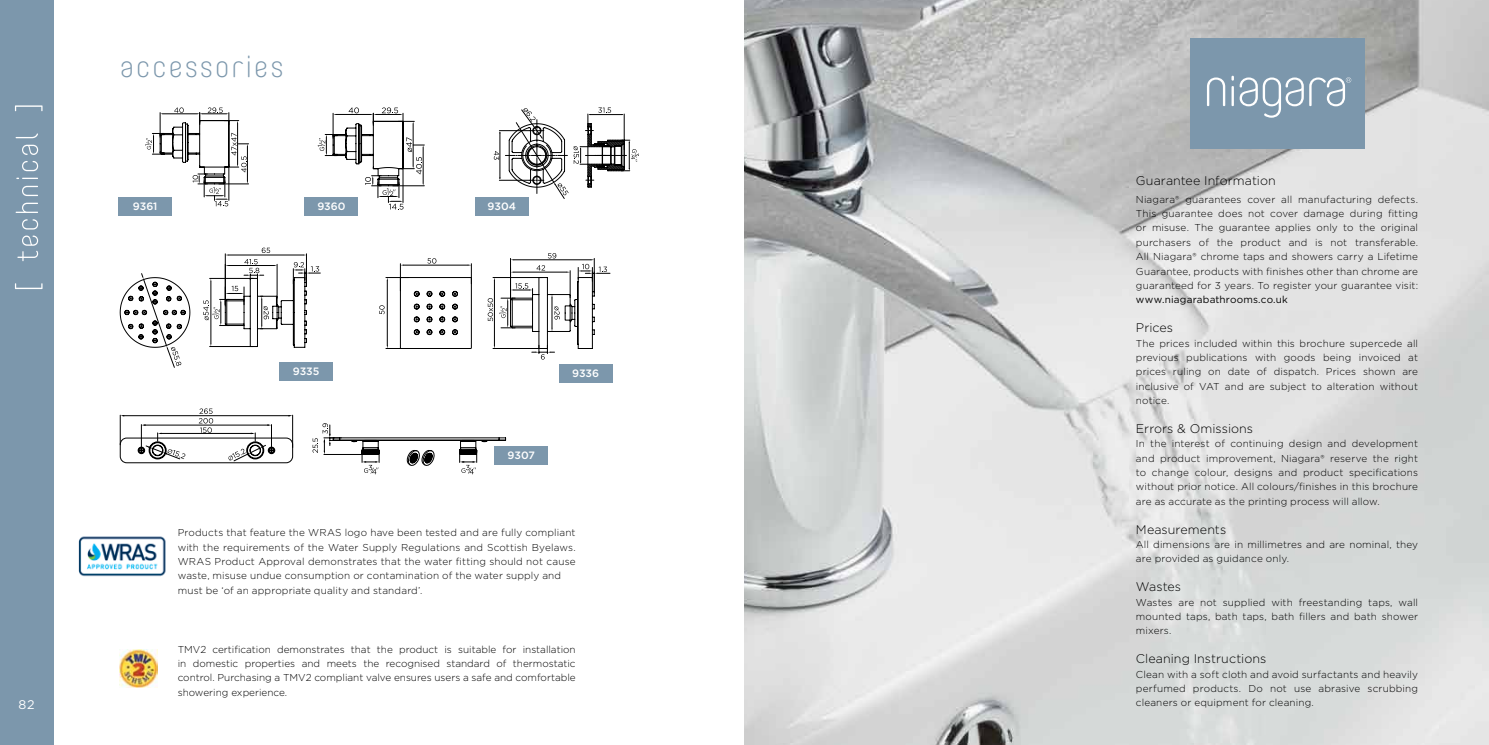
<style>
.page{position:relative;width:1489px;height:745px;background:#fff}
.page>*{position:absolute;margin:0;border:0;box-sizing:border-box;transform-origin:0 0}
.t1{font:200 30px "Core Mellow 25";letter-spacing:.07em;color:#7c97ac}
.t2{font:300 12.5px "Gotham";letter-spacing:.005em;color:#000}
.t3{font:12.5px "Gotham";color:#fff}
.t4{font:500 10.62px "Gotham";color:#fff}
.t5{font:300 10px/14.4px "Gotham";letter-spacing:.015em;color:#000;text-align:justify}
.t6{font:10px "Gotham";letter-spacing:.015em;color:#000}
</style>
<div class="page">
<svg style="left:494px;top:107px;width:145px;height:92px"></svg>
<div style="left:279px;top:361px;width:54px;height:19px;background:#7c97ac"></div>
<div style="left:494px;top:446px;width:54px;height:18px;background:#7c97ac"></div>
<svg style="left:379px;top:253px;width:231px;height:106px"></svg>
<img style="left:744px;top:0;width:744px;height:744px">
<div style="left:0;top:0;width:53px;height:744px;background:#7c97ac"></div>
<svg style="left:15px;top:105px;width:28px;height:184px"></svg>
<div style="left:119px;top:197px;width:53px;height:18px;background:#7c97ac"></div>
<div style="left:305px;top:197px;width:53px;height:18px;background:#7c97ac"></div>
<div style="left:475px;top:197px;width:53px;height:19px;background:#7c97ac"></div>
<div style="left:1189px;top:38px;width:175px;height:111px;background:#7c97ac"></div>
<hr style="left:1231px;top:86px;width:2px;height:20px;background:#fff">
<svg style="left:1207px;top:77px;width:18px;height:29px"></svg>
<svg style="left:1239px;top:77px;width:64px;height:41px"></svg>
<svg style="left:1309px;top:77px;width:42px;height:29px"></svg>
<img style="left:78px;top:536px;width:88px;height:41px">
<img style="left:120px;top:649px;width:38px;height:37px">
<div style="left:559px;top:364px;width:53px;height:18px;background:#7c97ac"></div>
<svg style="left:120px;top:247px;width:200px;height:120px"></svg>
<svg style="left:120px;top:408px;width:386px;height:66px"></svg>
<svg style="left:145px;top:107px;width:103px;height:99px"></svg>
<svg style="left:318px;top:107px;width:106px;height:102px"></svg>
<p class="t3" style="left:18px;top:696px;width:18px">82</p>
<h1 class="t1" style="left:120px;top:44px;width:165px">accessories</h1>
<p class="t4" style="left:133px;top:199px;width:26px">9361</p>
<p class="t4" style="left:317px;top:199px;width:30px">9360</p>
<p class="t4" style="left:487px;top:199px;width:30px">9304</p>
<p class="t4" style="left:293px;top:363px;width:28px">9335</p>
<p class="t4" style="left:507px;top:448px;width:29px">9307</p>
<p class="t4" style="left:572px;top:366px;width:28px">9336</p>
<p class="t5" style="left:178px;top:525px;width:399px;text-align:left">Products that feature the WRAS logo have been tested and are fully compliant with the requirements of the Water Supply Regulations and Scottish Byelaws.<br>WRAS Product Approval demonstrates that the water fitting should not cause waste, misuse undue consumption or contamination of the water supply and must be ‘of an appropriate quality and standard’.</p>
<p class="t5" style="left:178px;top:641px;width:399px">TMV2 certification demonstrates that the product is suitable for installation in domestic properties and meets the recognised standard of thermostatic control. Purchasing a TMV2 compliant valve ensures users a safe and comfortable showering experience.</p>
<p class="t2" style="left:1135px;top:172px;width:141px">Guarantee Information</p>
<p class="t5" style="left:1135px;top:191px;width:284px">Niagara® guarantees cover all manufacturing defects.<br>This guarantee does not cover damage during fitting or misuse. The guarantee applies only to the original purchasers of the product and is not transferable.<br>All Niagara® chrome taps and showers carry a Lifetime Guarantee, products with finishes other than chrome are guaranteed for 3 years. To register your guarantee visit:</p>
<p class="t6" style="left:1135px;top:293px;width:153px">www.niagarabathrooms.co.uk</p>
<p class="t2" style="left:1135px;top:319px;width:39px">Prices</p>
<p class="t5" style="left:1135px;top:335px;width:284px">The prices included within this brochure supercede all previous publications with goods being invoiced at prices ruling on date of dispatch. Prices shown are inclusive of VAT and are subject to alteration without notice.</p>
<p class="t2" style="left:1135px;top:420px;width:119px">Errors &amp; Omissions</p>
<p class="t5" style="left:1135px;top:436px;width:284px">In the interest of continuing design and development and product improvement, Niagara® reserve the right to change colour, designs and product specifications without prior notice. All colours/finishes in this brochure are as accurate as the printing process will allow.</p>
<p class="t2" style="left:1135px;top:521px;width:92px">Measurements</p>
<p class="t5" style="left:1135px;top:536px;width:284px">All dimensions are in millimetres and are nominal, they are provided as guidance only.</p>
<p class="t2" style="left:1135px;top:578px;width:47px">Wastes</p>
<p class="t5" style="left:1135px;top:594px;width:284px">Wastes are not supplied with freestanding taps, wall mounted taps, bath taps, bath fillers and bath shower mixers.</p>
<p class="t2" style="left:1135px;top:650px;width:132px">Cleaning Instructions</p>
<p class="t5" style="left:1135px;top:666px;width:283px">Clean with a soft cloth and avoid surfactants and heavily perfumed products. Do not use abrasive scrubbing cleaners or equipment for cleaning.</p>
</div>
